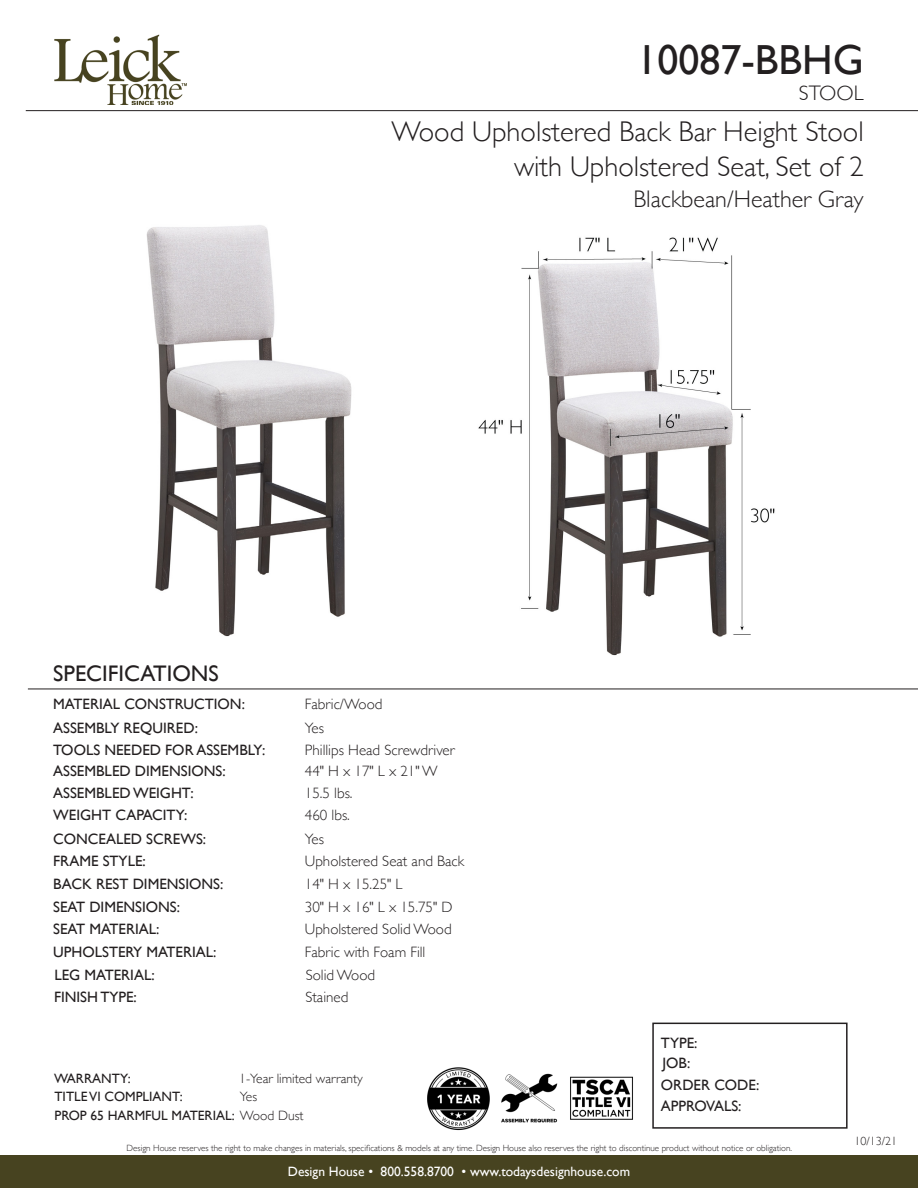
<style>
.page{position:relative;width:918px;height:1188px;background:#fff}
.page>*{position:absolute;margin:0;border:0;box-sizing:border-box;transform-origin:0 0}
.t1{font:42px "Gill Sans";color:#231f20}
.t2{font:300 28.5px/34.2px "Gill Sans";color:#231f20;text-align:right}
.t3{font:300 24px "Gill Sans";color:#231f20}
.t4{font:22.5px "Gill Sans";color:#231f20}
.t5{font:300 21px "Gill Sans";color:#231f20}
.t6{font:15px "Gill Sans";color:#231f20}
.t7{font:300 15px "Gill Sans";color:#231f20}
.t8{font:13.5px "Gill Sans";color:#231f20}
.t9{font:13.5px "Gill Sans";color:#fff}
.t10{font:300 13.5px "Gill Sans";color:#231f20}
.t11{font:300 12px "Gill Sans";color:#231f20}
.t12{font:300 9px "Gill Sans";color:#231f20}
.s1{font-family:"Gill Sans Std"}
.s2{font-weight:300}
</style>
<div class="page">
<img style="left:478px;top:237px;width:297px;height:419px">
<img style="left:146px;top:225px;width:206px;height:412px">
<div style="left:0;top:1156px;width:918px;height:32px;background:#474320"></div>
<img style="left:54px;top:34px;width:132px;height:71px">
<div style="left:652px;top:1023px;width:196px;height:106px;border:2px solid #231f20"></div>
<hr style="left:28px;top:689px;width:890px;height:1px;background:#231f20">
<img style="left:570px;top:1076px;width:63px;height:44px">
<img style="left:427px;top:1067px;width:63px;height:64px">
<hr style="left:26px;top:110px;width:892px;height:1px;background:#231f20">
<img style="left:501px;top:1073px;width:57px;height:50px">
<p class="t1" style="left:636px;top:35px;width:229px">10087-BBHG</p>
<p class="t5" style="left:799px;top:76px;width:66px">STOOL</p>
<p class="t2" style="left:391px;top:114px;width:474px">Wood Upholstered Back Bar Height Stool with Upholstered Seat, Set of 2</p>
<p class="t3" style="left:634px;top:180px;width:232px">Blackbean/Heather Gray</p>
<p class="t4" style="left:53px;top:660px;width:167px">SPECIFICATIONS</p>
<p class="t6" style="left:53px;top:696px;width:193px">MATERIAL CONSTRUCTION:</p>
<p class="t6" style="left:53px;top:719px;width:146px">ASSEMBLY REQUIRED:</p>
<p class="t6" style="left:53px;top:741px;width:214px">TOOLS NEEDED FOR ASSEMBLY:</p>
<p class="t6" style="left:53px;top:762px;width:174px">ASSEMBLED DIMENSIONS:</p>
<p class="t6" style="left:53px;top:784px;width:142px">ASSEMBLED WEIGHT:</p>
<p class="t6" style="left:53px;top:806px;width:136px">WEIGHT CAPACITY:</p>
<p class="t6" style="left:53px;top:830px;width:154px">CONCEALED SCREWS:</p>
<p class="t6" style="left:53px;top:852px;width:94px">FRAME STYLE:</p>
<p class="t6" style="left:53px;top:875px;width:172px">BACK REST DIMENSIONS:</p>
<p class="t6" style="left:53px;top:898px;width:128px">SEAT DIMENSIONS:</p>
<p class="t6" style="left:53px;top:920px;width:108px">SEAT MATERIAL:</p>
<p class="t6" style="left:53px;top:943px;width:165px">UPHOLSTERY MATERIAL:</p>
<p class="t6" style="left:54px;top:966px;width:102px">LEG MATERIAL:</p>
<p class="t6" style="left:54px;top:988px;width:84px">FINISH TYPE:</p>
<p class="t7" style="left:305px;top:693px;width:79px">Fabric/Wood</p>
<p class="t7" style="left:305px;top:716px;width:21px">Yes</p>
<p class="t7" style="left:305px;top:738px;width:151px">Phillips Head Screwdriver</p>
<p class="t7" style="left:305px;top:760px;width:134px">44" H x 17" L x 21" W</p>
<p class="t7" style="left:305px;top:782px;width:49px">15.5 lbs.</p>
<p class="t7" style="left:305px;top:804px;width:47px">460 lbs.</p>
<p class="t7" style="left:305px;top:827px;width:21px">Yes</p>
<p class="t7" style="left:305px;top:850px;width:161px">Upholstered Seat and Back</p>
<p class="t7" style="left:305px;top:872px;width:99px">14<span class="s1">" H x</span> 15.25<span class="s1">" L</span></p>
<p class="t7" style="left:305px;top:895px;width:149px">30<span class="s1">" H x</span> 16<span class="s1">" L x</span> 15.75<span class="s1">" D</span></p>
<p class="t7" style="left:305px;top:918px;width:148px">Upholstered Solid Wood</p>
<p class="t7" style="left:305px;top:940px;width:122px">Fabric with Foam Fill</p>
<p class="t7" style="left:306px;top:963px;width:71px">Solid Wood</p>
<p class="t7" style="left:305px;top:985px;width:44px">Stained</p>
<p class="t8" style="left:54px;top:1071px;width:78px">WARRANTY:</p>
<p class="t10" style="left:239px;top:1068px;width:125px">1-Year limited warranty</p>
<p class="t8" style="left:54px;top:1088px;width:130px">TITLE VI COMPLIANT:</p>
<p class="t10" style="left:240px;top:1086px;width:19px">Yes</p>
<p class="t8" style="left:54px;top:1107px;width:251px">PROP 65 HARMFUL MATERIAL: <span class="s2">Wood Dust</span></p>
<p class="t6" style="left:661px;top:1034px;width:38px">TYPE:</p>
<p class="t6" style="left:662px;top:1054px;width:29px">JOB:</p>
<p class="t6" style="left:661px;top:1076px;width:100px">ORDER CODE:</p>
<p class="t6" style="left:661px;top:1097px;width:82px">APPROVALS:</p>
<p class="t12" style="left:127px;top:1141px;width:667px">Design House reserves the right to make changes in materials, specifications &amp; models at any time. Design House also reserves the right to discontinue product without notice or obligation.</p>
<p class="t9" style="left:288px;top:1164px;width:344px">Design House • 800.558.8700 • www.todaysdesignhouse.com</p>
<p class="t11" style="left:855px;top:1132px;width:44px">10/13/21</p>
</div>
